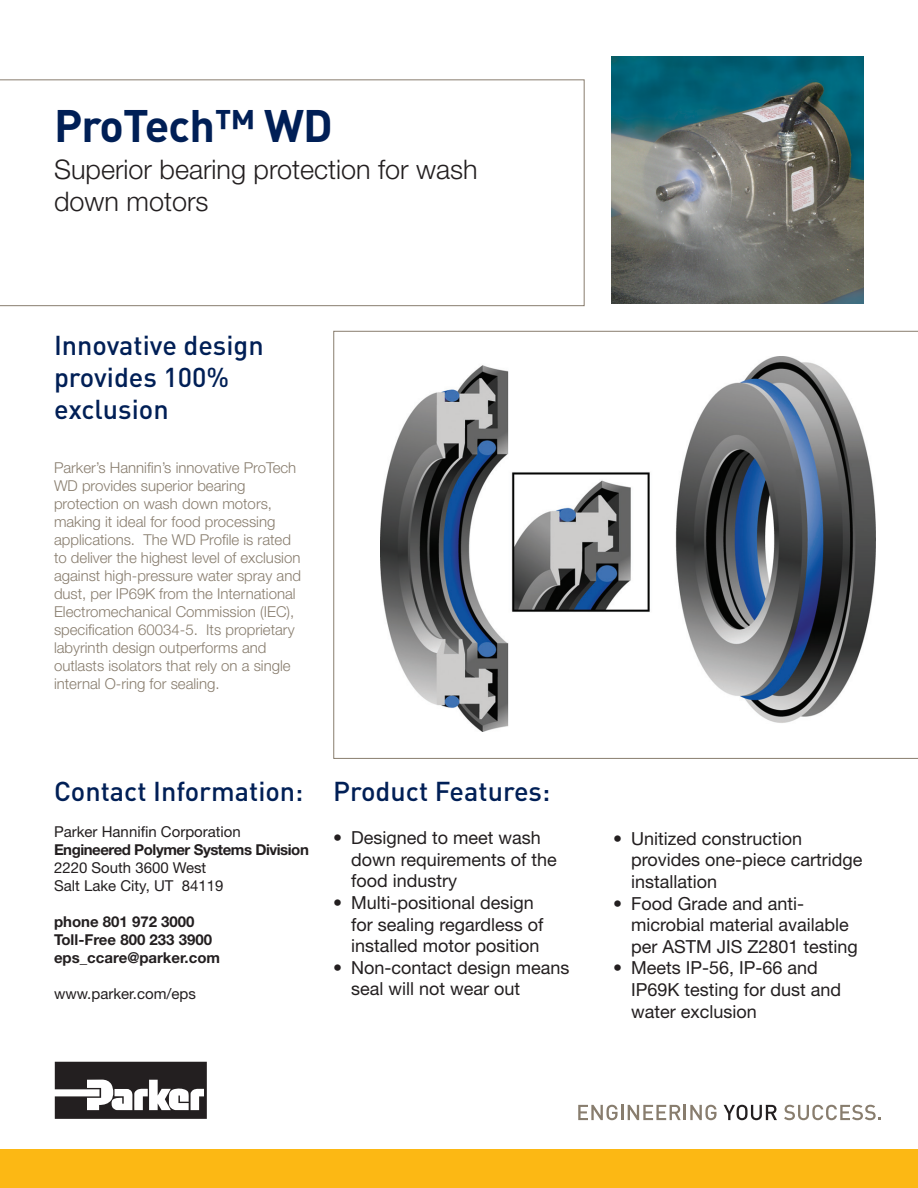
<style>
.page{position:relative;width:918px;height:1188px;background:#fff}
.page>*{position:absolute;margin:0;border:0;box-sizing:border-box;transform-origin:0 0}
.t1{font:700 45px "DINOT";letter-spacing:-.02em;color:#001f56}
.t2{font:500 27px/32.4px "DINOT";color:#001f56}
.t3{font:300 27px/32.4px "Helvetica Neue LT Std";color:#231f20}
.t4{font:18px/21.6px "Helvetica Neue LT Std";color:#231f20}
.t5{font:300 15px/18px "Helvetica Neue LT Std";color:#887d6e}
.t6{font:15px "Helvetica Neue LT Std";color:#231f20}
.t7{font:700 15px "Helvetica Neue LT Std";color:#231f20}
.t8{font:700 15px "Helvetica Neue LT Std";letter-spacing:-.03em;color:#231f20}
</style>
<div class="page">
<svg style="left:55px;top:1062px;width:152px;height:57px"></svg>
<div style="left:0;top:1150px;width:918px;height:38px;background:#fcb814"></div>
<svg style="left:578px;top:1105px;width:139px;height:15px"></svg>
<svg style="left:724px;top:1105px;width:53px;height:15px"></svg>
<svg style="left:784px;top:1105px;width:97px;height:15px"></svg>
<svg style="left:0;top:79px;width:585px;height:227px"></svg>
<img style="left:611px;top:57px;width:253px;height:246px">
<svg style="left:333px;top:331px;width:585px;height:428px"></svg>
<p class="t1" style="left:54px;top:95px;width:280px">ProTech™ WD</p>
<p class="t3" style="left:54px;top:153px;width:425px">Superior bearing protection for wash down motors</p>
<p class="t2" style="left:54px;top:327px;width:211px">Innovative design provides 100% exclusion</p>
<p class="t5" style="left:54px;top:459px;width:249px">Parker’s Hannifin’s innovative ProTech WD provides superior bearing protection on wash down motors, making it ideal for food processing applications. The WD Profile is rated to deliver the highest level of exclusion against high-pressure water spray and dust, per IP69K from the International Electromechanical Commission (IEC), specification 60034-5. Its proprietary labyrinth design outperforms and outlasts isolators that rely on a single internal O-ring for sealing.</p>
<p class="t2" style="left:54px;top:774px;width:251px">Contact Information:</p>
<p class="t6" style="left:54px;top:823px;width:188px">Parker Hannifin Corporation</p>
<p class="t8" style="left:54px;top:841px;width:256px">Engineered Polymer Systems Division</p>
<p class="t6" style="left:54px;top:859px;width:154px">2220 South 3600 West</p>
<p class="t6" style="left:54px;top:877px;width:171px">Salt Lake City, UT 84119</p>
<p class="t7" style="left:54px;top:913px;width:142px">phone 801 972 3000</p>
<p class="t7" style="left:54px;top:931px;width:160px">Toll-Free 800 233 3900</p>
<p class="t7" style="left:54px;top:949px;width:168px">eps_ccare@parker.com</p>
<p class="t6" style="left:54px;top:985px;width:143px">www.parker.com/eps</p>
<p class="t2" style="left:333px;top:774px;width:219px">Product Features:</p>
<p class="t4" style="left:351px;top:827px;width:207px;text-indent:-18px">• Designed to meet wash down requirements of the food industry</p>
<p class="t4" style="left:351px;top:892px;width:194px;text-indent:-18px">• Multi-positional design for sealing regardless of installed motor position</p>
<p class="t4" style="left:351px;top:956px;width:220px;text-indent:-18px">• Non-contact design means seal will not wear out</p>
<p class="t4" style="left:631px;top:827px;width:233px;text-indent:-18px">• Unitized construction provides one-piece cartridge installation</p>
<p class="t4" style="left:631px;top:892px;width:228px;text-indent:-18px">• Food Grade and anti&shy;microbial material available per ASTM JIS Z2801 testing</p>
<p class="t4" style="left:631px;top:957px;width:212px;text-indent:-18px">• Meets IP-56, IP-66 and<br>IP69K testing for dust and water exclusion</p>
</div>
